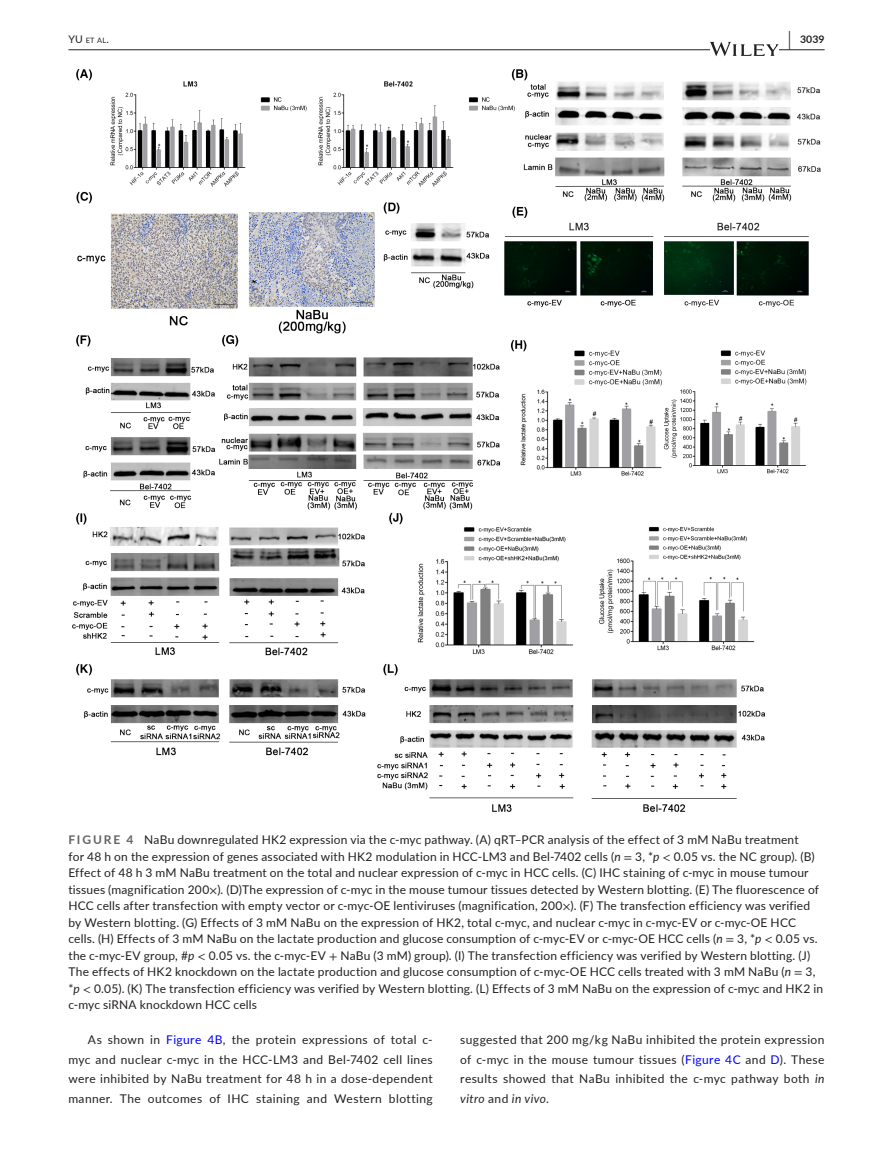
<style>
.page{position:relative;width:893px;height:1174px;background:#fff}
.page>*{position:absolute;margin:0;border:0;box-sizing:border-box;transform-origin:0 0}
.t1{font:12px/16.5px "Lato";letter-spacing:.015em;color:#231f20;text-align:justify}
.t2{font:700 10.5px "Lato";color:#231f20}
.t3{font:7.35px "Lato";color:#231f20}
.s1{font-size:10.5px}
.s2{font-size:19.5px}
.s3{font-weight:700;color:#636366}
.s4{font-style:italic}
.s5{font-family:"STIX"}
.s6{color:#00f}
</style>
<div class="page">
<hr style="left:68px;top:49px;width:756px;height:1px;background:#231f20">
<svg style="left:710px;top:42px;width:69px;height:14px"></svg>
<img style="left:72px;top:69px;width:749px;height:743px">
<p class="t3" style="left:68px;top:35px;width:42px"><span class="s1">YU</span> et al<span class="s1">.</span></p>
<p class="t2" style="left:789px;top:31px;width:37px"><span class="s2">|</span> 3039</p>
<p class="t1" style="left:68px;top:831px;width:756px;text-align:left"><span class="s3">FIGURE 4</span> NaBu downregulated HK2 expression via the c-myc pathway. (A) qRT–PCR analysis of the effect of 3 mM NaBu treatment<br>for 48 h on the expression of genes associated with HK2 modulation in HCC-LM3 and Bel-7402 cells (<span class="s4">n</span> <span class="s5">=</span> 3, *<span class="s4">p</span> <span class="s5">&lt;</span> 0.05 vs. the NC group). (B)<br>Effect of 48 h 3 mM NaBu treatment on the total and nuclear expression of c-myc in HCC cells. (C) IHC staining of c-myc in mouse tumour tissues (magnification 200<span class="s5">×</span>). (D)The expression of c-myc in the mouse tumour tissues detected by Western blotting. (E) The fluorescence of HCC cells after transfection with empty vector or c-myc-OE lentiviruses (magnification, 200<span class="s5">×</span>). (F) The transfection efficiency was verified by Western blotting. (G) Effects of 3 mM NaBu on the expression of HK2, total c-myc, and nuclear c-myc in c-myc-EV or c-myc-OE HCC cells. (H) Effects of 3 mM NaBu on the lactate production and glucose consumption of c-myc-EV or c-myc-OE HCC cells (<span class="s4">n</span> <span class="s5">=</span> 3, *<span class="s4">p</span> <span class="s5">&lt;</span> 0.05 vs. the c-myc-EV group, #<span class="s4">p</span> <span class="s5">&lt;</span> 0.05 vs. the c-myc-EV <span class="s5">+</span> NaBu (3 mM) group). (I) The transfection efficiency was verified by Western blotting. (J)<br>The effects of HK2 knockdown on the lactate production and glucose consumption of c-myc-OE HCC cells treated with 3 mM NaBu (<span class="s4">n</span> <span class="s5">=</span> 3, *<span class="s4">p</span> <span class="s5">&lt;</span> 0.05). (K) The transfection efficiency was verified by Western blotting. (L) Effects of 3 mM NaBu on the expression of c-myc and HK2 in c-myc siRNA knockdown HCC cells</p>
<p class="t1" style="left:68px;top:1029px;width:366px;line-height:19.5px;text-indent:20px">As shown in <span class="s6">Figure 4B</span>, the protein expressions of total c&shy;myc and nuclear c-myc in the HCC-LM3 and Bel-7402 cell lines were inhibited by NaBu treatment for 48 h in a dose-dependent manner. The outcomes of IHC staining and Western blotting</p>
<p class="t1" style="left:460px;top:1029px;width:366px;line-height:19.5px">suggested that 200 mg/kg NaBu inhibited the protein expression of c-myc in the mouse tumour tissues (<span class="s6">Figure 4C</span> and <span class="s6">D</span>). These results showed that NaBu inhibited the c-myc pathway both <span class="s4">in vitro</span> and <span class="s4">in vivo</span>.</p>
</div>
